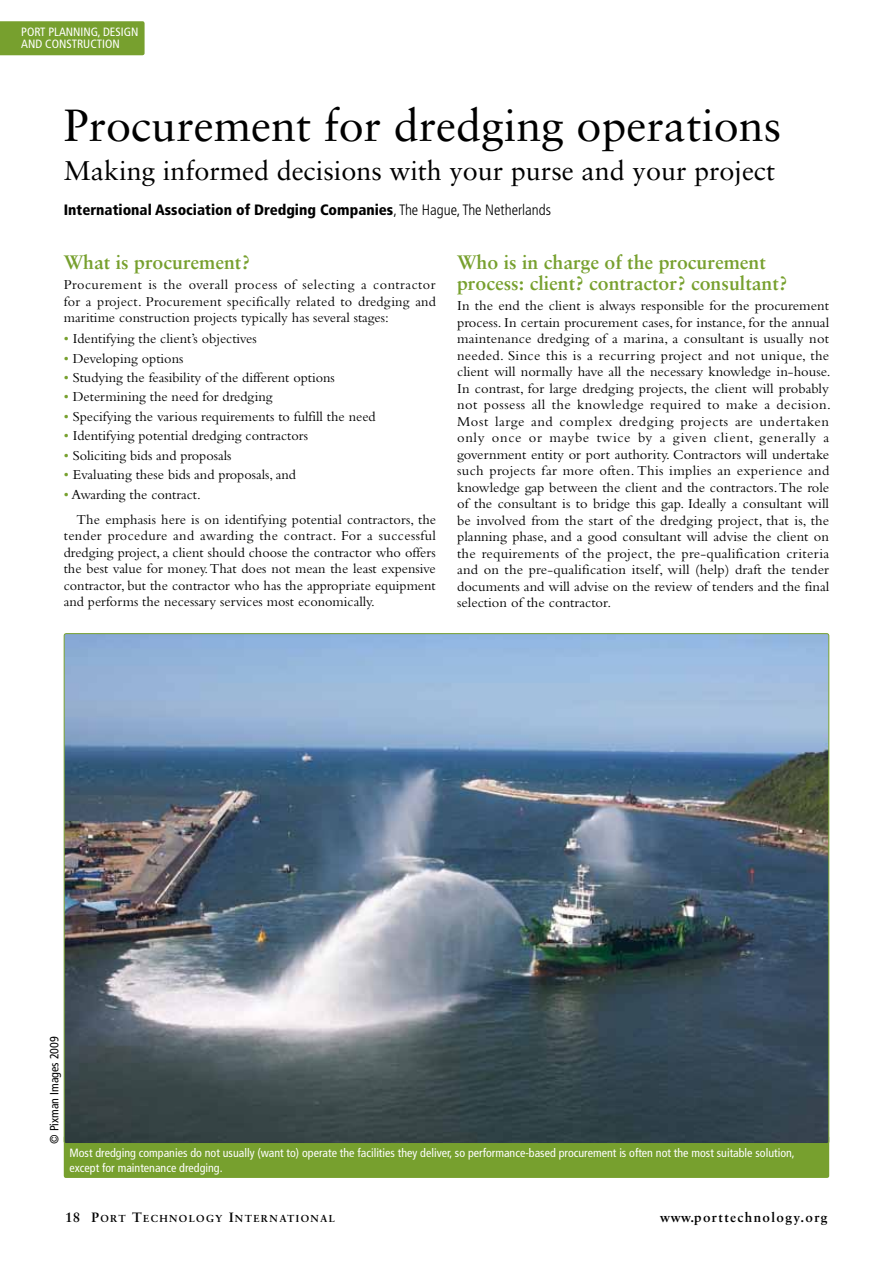
<style>
.page{position:relative;width:893px;height:1263px;background:#fff}
.page>*{position:absolute;margin:0;border:0;box-sizing:border-box;transform-origin:0 0}
.t1{font:45px "Sabon";color:#000}
.t2{font:27px "Sabon";color:#000}
.t3{font:700 19.5px/21px "Sabon";color:#77a02e}
.t4{font:900 condensed 15px "Frutiger";color:#000}
.t5{font:14.25px/16.5px "Bembo";color:#000;text-align:justify}
.t6{font:700 13.5px "Sabon";letter-spacing:.1em;color:#000}
.t7{font:condensed 12px/12px "Frutiger";color:#fff}
.t8{font:condensed 12px "Frutiger";color:#000}
.t9{font:700 10.2px "Sabon";letter-spacing:.135em;color:#000}
.s1{font-weight:300}
.s2{color:#77a02e}
.s3{font-size:13.5px}
</style>
<div class="page">
<div style="left:0;top:21px;width:145px;height:34px;background:#77a02e"></div>
<div style="left:64px;top:1135px;width:765px;height:43px;background:#77a02e;border-radius:2px"></div>
<img style="left:66px;top:635px;width:761px;height:507px">
<p class="t7" style="left:21px;top:26px;width:119px">PORT PLANNING, DESIGN<br>AND CONSTRUCTION</p>
<h1 class="t1" style="left:64px;top:99px;width:719px">Procurement for dredging operations</h1>
<h2 class="t2" style="left:64px;top:154px;width:713px">Making informed decisions with your purse and your project</h2>
<p class="t4" style="left:64px;top:200px;width:489px">International Association of Dredging Companies<span class="s1">, The Hague, The Netherlands</span></p>
<h3 class="t3" style="left:64px;top:251px;width:188px">What is procurement?</h3>
<p class="t5" style="left:64px;top:276px;width:374px">Procurement is the overall process of selecting a contractor for a project. Procurement specifically related to dredging and maritime construction projects typically has several stages:</p>
<p class="t5" style="left:64px;top:330px;width:194px"><span class="s2">•</span> Identifying the client’s objectives</p>
<p class="t5" style="left:64px;top:349px;width:121px"><span class="s2">•</span> Developing options</p>
<p class="t5" style="left:64px;top:369px;width:273px"><span class="s2">•</span> Studying the feasibility of the different options</p>
<p class="t5" style="left:64px;top:388px;width:210px"><span class="s2">•</span> Determining the need for dredging</p>
<p class="t5" style="left:64px;top:408px;width:313px"><span class="s2">•</span> Specifying the various requirements to fulfill the need</p>
<p class="t5" style="left:64px;top:427px;width:246px"><span class="s2">•</span> Identifying potential dredging contractors</p>
<p class="t5" style="left:64px;top:447px;width:169px"><span class="s2">•</span> Soliciting bids and proposals</p>
<p class="t5" style="left:64px;top:466px;width:234px"><span class="s2">•</span> Evaluating these bids and proposals, and</p>
<p class="t5" style="left:77px;top:482px;width:361px;line-height:25px;text-indent:-13px"><span class="s2">•</span> Awarding the contract.<br>The emphasis here is on identifying potential contractors, the</p>
<p class="t5" style="left:64px;top:527px;width:374px">tender procedure and awarding the contract. For a successful dredging project, a client should choose the contractor who offers the best value for money. That does not mean the least expensive contractor, but the contractor who has the appropriate equipment and performs the necessary services most economically.</p>
<h3 class="t3" style="left:457px;top:251px;width:332px">Who is in charge of the procurement process: client? contractor? consultant?</h3>
<p class="t5" style="left:457px;top:297px;width:375px;text-align:left">In the end the client is always responsible for the procurement process. In certain procurement cases, for instance, for the annual maintenance dredging of a marina, a consultant is usually not needed. Since this is a recurring project and not unique, the client will normally have all the necessary knowledge in-house.<br>In contrast, for large dredging projects, the client will probably not possess all the knowledge required to make a decision.<br>Most large and complex dredging projects are undertaken only once or maybe twice by a given client, generally a government entity or port authority. Contractors will undertake such projects far more often. This implies an experience and knowledge gap between the client and the contractors. The role of the consultant is to bridge this gap. Ideally a consultant will be involved from the start of the dredging project, that is, the planning phase, and a good consultant will advise the client on the requirements of the project, the pre-qualification criteria and on the pre-qualification itself, will (help) draft the tender documents and will advise on the review of tenders and the final selection of the contractor.</p>
<p class="t8" style="left:47px;top:1144px;width:109px;rotate:-90deg">© Pixman Images 2009</p>
<p class="t7" style="left:70px;top:1146px;width:727px;line-height:14.4px">Most dredging companies do not usually (want to) operate the facilities they deliver, so performance-based procurement is often not the most suitable solution, except for maintenance dredging.</p>
<p class="t9" style="left:65px;top:1212px;width:271px"><span class="s3">18</span> <span class="s3">P</span>ORT <span class="s3">T</span>ECHNOLOGY <span class="s3">I</span>NTERNATIONAL</p>
<p class="t6" style="left:660px;top:1209px;width:169px">www.porttechnology.org</p>
</div>
